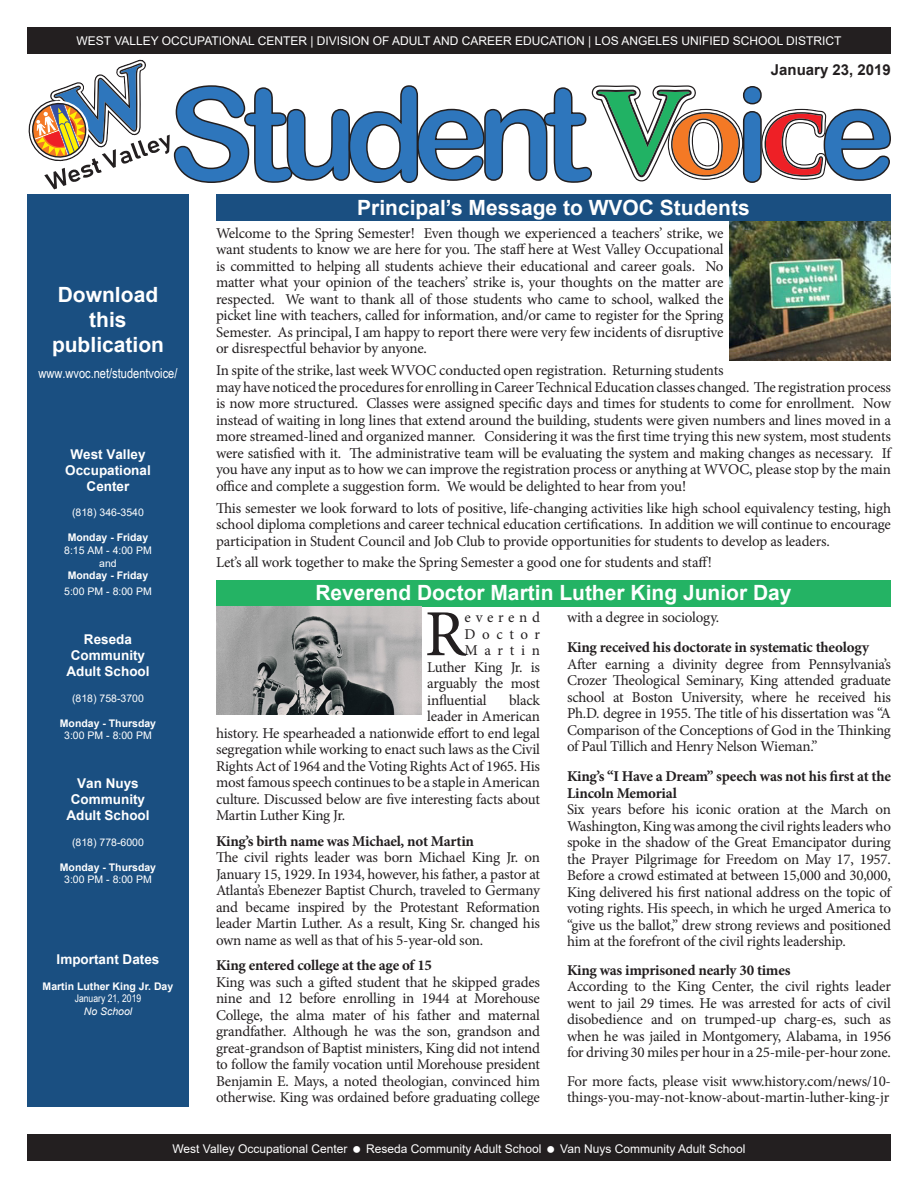
<style>
.page{position:relative;width:918px;height:1188px;background:#fff}
.page>*{position:absolute;margin:0;border:0;box-sizing:border-box;transform-origin:0 0}
.t1{font:65.7px "Minion Pro";color:#231f20}
.t2{font:700 21px/25.2px "Arial";color:#fff;text-align:center}
.t3{font:15px/16.5px "Minion Pro";letter-spacing:-.015em;color:#231f20;text-align:justify}
.t4{font:700 15px/16.5px "Minion Pro";letter-spacing:-.015em;color:#231f20}
.t5{font:700 15px "Arial";color:#231f20}
.t6{font:15px "Minion Pro";letter-spacing:.305em;color:#231f20}
.t7{font:700 13.5px/16.2px "Arial";color:#fff;text-align:center}
.t8{font:13.5px "Arial Narrow";color:#fff}
.t9{font:12px "Arial";color:#fff}
.t10{font:700 10.5px/12.6px "Arial";color:#fff;text-align:center}
.t11{font:10.5px "Arial";color:#fff}
.s1{font-weight:400}
.s2{font-family:"Arial Narrow";font-weight:400}
.s3{font-weight:400;font-style:italic}
</style>
<div class="page">
<div style="left:27px;top:194px;width:162px;height:913px;background:#1a4f81"></div>
<div style="left:216px;top:194px;width:675px;height:27px;background:#1a4f81"></div>
<div style="left:216px;top:580px;width:675px;height:27px;background:#24b364"></div>
<div style="left:27px;top:1134px;width:864px;height:27px;background:#231f20"></div>
<svg style="left:28px;top:59px;width:863px;height:130px"></svg>
<div style="left:27px;top:27px;width:864px;height:27px;background:#231f20"></div>
<img style="left:216px;top:607px;width:206px;height:107px">
<img style="left:729px;top:221px;width:162px;height:139px">
<p class="t9" style="left:77px;top:32px;width:767px">WEST VALLEY OCCUPATIONAL CENTER | DIVISION OF ADULT AND CAREER EDUCATION | LOS ANGELES UNIFIED SCHOOL DISTRICT</p>
<p class="t5" style="left:771px;top:60px;width:122px">January 23, 2019</p>
<p class="t2" style="left:52px;top:282px;width:114px">Download this publication</p>
<p class="t8" style="left:38px;top:363px;width:141px">www.wvoc.net/studentvoice/</p>
<p class="t7" style="left:65px;top:446px;width:87px">West Valley<br>Occupational<br>Center</p>
<p class="t11" style="left:72px;top:505px;width:73px">(818) 346-3540</p>
<p class="t10" style="left:64px;top:531px;width:89px">Monday - Friday<br><span class="s1">8:15 AM - 4:00 PM</span></p>
<p class="t11" style="left:99px;top:556px;width:19px">and</p>
<p class="t10" style="left:64px;top:567px;width:89px;line-height:16.2px">Monday - Friday<br><span class="s1">5:00 PM - 8:00 PM</span></p>
<p class="t7" style="left:66px;top:631px;width:85px">Reseda<br>Community<br>Adult School</p>
<p class="t11" style="left:72px;top:691px;width:73px">(818) 758-3700</p>
<p class="t10" style="left:60px;top:717px;width:98px">Monday - Thursday<br><span class="s1">3:00 PM - 8:00 PM</span></p>
<p class="t7" style="left:66px;top:775px;width:85px">Van Nuys<br>Community<br>Adult School</p>
<p class="t11" style="left:72px;top:835px;width:73px">(818) 778-6000</p>
<p class="t10" style="left:60px;top:861px;width:98px">Monday - Thursday<br><span class="s1">3:00 PM - 8:00 PM</span></p>
<p class="t7" style="left:57px;top:952px;width:104px">Important Dates</p>
<p class="t10" style="left:43px;top:980px;width:132px">Martin Luther King Jr. Day<br><span class="s2">January 21, 2019<br></span><span class="s3">No School</span></p>
<p class="t2" style="left:357px;top:195px;width:394px">Principal’s Message to WVOC Students</p>
<p class="t3" style="left:216px;top:225px;width:509px">Welcome to the Spring Semester! Even though we experienced a teachers’ strike, we want students to know we are here for you. The staff here at West Valley Occupational is committed to helping all students achieve their educational and career goals. No matter what your opinion of the teachers’ strike is, your thoughts on the matter are respected. We want to thank all of those students who came to school, walked the picket line with teachers, called for information, and/or came to register for the Spring Semester. As principal, I am happy to report there were very few incidents of disruptive or disrespectful behavior by anyone.</p>
<p class="t3" style="left:216px;top:362px;width:677px;text-align:left">In spite of the strike, last week WVOC conducted open registration. Returning students<br>may have noticed the procedures for enrolling in Career Technical Education classes changed. The registration process is now more structured. Classes were assigned specific days and times for students to come for enrollment. Now instead of waiting in long lines that extend around the building, students were given numbers and lines moved in a more streamed-lined and organized manner. Considering it was the first time trying this new system, most students were satisfied with it. The administrative team will be evaluating the system and making changes as necessary. If you have any input as to how we can improve the registration process or anything at WVOC, please stop by the main office and complete a suggestion form. We would be delighted to hear from you!</p>
<p class="t3" style="left:216px;top:500px;width:677px">This semester we look forward to lots of positive, life-changing activities like high school equivalency testing, high school diploma completions and career technical education certifications. In addition we will continue to encourage participation in Student Council and Job Club to provide opportunities for students to develop as leaders.</p>
<p class="t3" style="left:216px;top:554px;width:498px">Let’s all work together to make the Spring Semester a good one for students and staff!</p>
<p class="t2" style="left:315px;top:581px;width:478px">Reverend Doctor Martin Luther King Junior Day</p>
<p class="t1" style="left:425px;top:590px;width:42px">R</p>
<p class="t6" style="left:465px;top:607px;width:77px">everend</p>
<p class="t3" style="left:465px;top:626px;width:77px">Doctor</p>
<p class="t3" style="left:465px;top:642px;width:77px">Martin</p>
<p class="t3" style="left:427px;top:659px;width:114px">Luther King Jr. is</p>
<p class="t3" style="left:427px;top:675px;width:114px">arguably the most</p>
<p class="t3" style="left:427px;top:692px;width:61px">influential</p>
<p class="t3" style="left:509px;top:692px;width:32px">black</p>
<p class="t3" style="left:427px;top:708px;width:114px">leader in American</p>
<p class="t3" style="left:216px;top:725px;width:325px">history. He spearheaded a nationwide effort to end legal</p>
<p class="t3" style="left:216px;top:741px;width:326px">segregation while working to enact such laws as the Civil</p>
<p class="t3" style="left:216px;top:758px;width:325px">Rights Act of 1964 and the Voting Rights Act of 1965. His</p>
<p class="t3" style="left:216px;top:774px;width:325px">most famous speech continues to be a staple in American</p>
<p class="t3" style="left:216px;top:791px;width:325px">culture. Discussed below are five interesting facts about</p>
<p class="t3" style="left:216px;top:807px;width:131px">Martin Luther King Jr.</p>
<p class="t4" style="left:216px;top:832px;width:260px">King’s birth name was Michael, not Martin</p>
<p class="t3" style="left:216px;top:849px;width:326px">The civil rights leader was born Michael King Jr. on January 15, 1929. In 1934, however, his father, a pastor at Atlanta’s Ebenezer Baptist Church, traveled to Germany and became inspired by the Protestant Reformation leader Martin Luther. As a result, King Sr. changed his own name as well as that of his 5-year-old son.</p>
<p class="t4" style="left:216px;top:957px;width:218px">King entered college at the age of 15</p>
<p class="t3" style="left:216px;top:974px;width:326px">King was such a gifted student that he skipped grades nine and 12 before enrolling in 1944 at Morehouse College, the alma mater of his father and maternal grandfather. Although he was the son, grandson and great-grandson of Baptist ministers, King did not intend to follow the family vocation until Morehouse president Benjamin E. Mays, a noted theologian, convinced him otherwise. King was ordained before graduating college</p>
<p class="t3" style="left:567px;top:609px;width:154px">with a degree in sociology.</p>
<p class="t4" style="left:567px;top:639px;width:304px">King received his doctorate in systematic theology</p>
<p class="t3" style="left:567px;top:656px;width:326px">After earning a divinity degree from Pennsylvania’s Crozer Theological Seminary, King attended graduate school at Boston University, where he received his Ph.D. degree in 1955. The title of his dissertation was “A Comparison of the Conceptions of God in the Thinking of Paul Tillich and Henry Nelson Wieman.”</p>
<p class="t4" style="left:567px;top:768px;width:326px">King’s “I Have a Dream” speech was not his first at the<br>Lincoln Memorial</p>
<p class="t3" style="left:567px;top:801px;width:326px">Six years before his iconic oration at the March on Washington, King was among the civil rights leaders who spoke in the shadow of the Great Emancipator during the Prayer Pilgrimage for Freedom on May 17, 1957.<br>Before a crowd estimated at between 15,000 and 30,000, King delivered his first national address on the topic of voting rights. His speech, in which he urged America to “give us the ballot,” drew strong reviews and positioned him at the forefront of the civil rights leadership.</p>
<p class="t4" style="left:567px;top:961px;width:225px">King was imprisoned nearly 30 times</p>
<p class="t3" style="left:567px;top:978px;width:326px">According to the King Center, the civil rights leader went to jail 29 times. He was arrested for acts of civil disobedience and on trumped-up charg-es, such as when he was jailed in Montgomery, Alabama, in 1956 for driving 30 miles per hour in a 25-mile-per-hour zone.</p>
<p class="t3" style="left:567px;top:1073px;width:326px">For more facts, please visit www.history.com/news/10- things-you-may-not-know-about-martin-luther-king-jr</p>
<p class="t9" style="left:173px;top:1140px;width:176px">West Valley Occupational Center</p>
<p class="t9" style="left:366px;top:1140px;width:177px">Reseda Community Adult School</p>
<p class="t9" style="left:560px;top:1140px;width:187px">Van Nuys Community Adult School</p>
</div>
